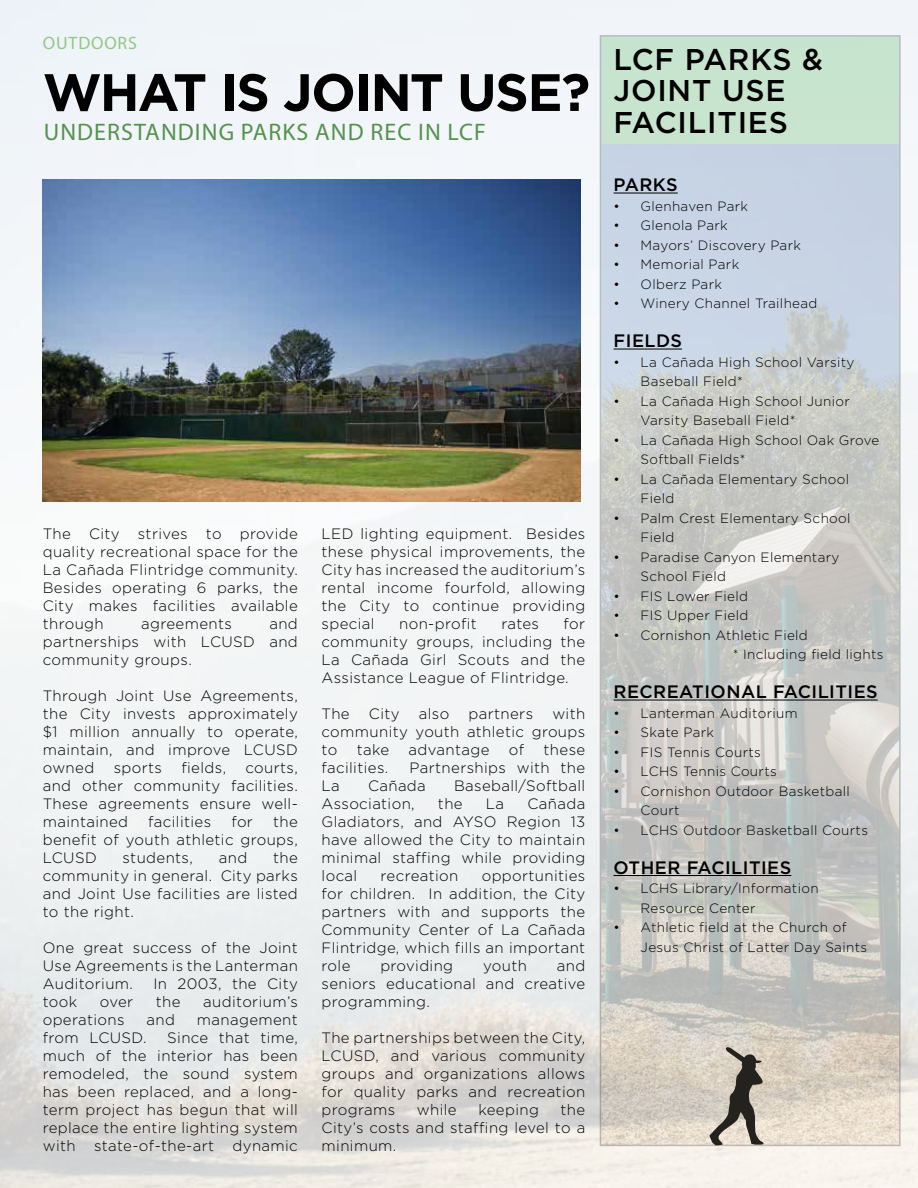
<style>
.page{position:relative;width:918px;height:1188px;background:#fff}
.page>*{position:absolute;margin:0;border:0;box-sizing:border-box;transform-origin:0 0}
.t1{font:700 52.5px "Gotham";letter-spacing:-.03em;color:#000}
.t2{font:500 30px/31.5px "Gotham";letter-spacing:.025em;color:#000}
.t3{font:24px "Myriad Pro";letter-spacing:.045em;color:#55924e}
.t4{font:500 18px "Gotham";letter-spacing:.025em;color:#000}
.t5{font:18px "Myriad Pro";letter-spacing:.045em;color:#93c789}
.t6{font:300 15px/18px "Gotham";letter-spacing:.025em;color:#000;text-align:justify}
.t7{font:300 13.5px/19.5px "Gotham";letter-spacing:.025em;color:#000}
</style>
<div class="page">
<img style="left:0;top:0;width:918px;height:1188px">
<img style="left:43px;top:179px;width:537px;height:323px">
<svg style="left:600px;top:36px;width:300px;height:1109px;background:#c6dfcd"></svg>
<img style="left:603px;top:144px;width:295px;height:999px">
<hr style="left:614px;top:193px;width:64px;height:1px;background:#000">
<hr style="left:614px;top:349px;width:68px;height:1px;background:#000">
<hr style="left:614px;top:700px;width:264px;height:1px;background:#000">
<hr style="left:614px;top:875px;width:177px;height:1px;background:#000">
<svg style="left:709px;top:1047px;width:55px;height:98px;background:#9f988d"></svg>
<p class="t5" style="left:43px;top:31px;width:96px">OUTDOORS</p>
<h1 class="t1" style="left:43px;top:58px;width:549px">WHAT IS JOINT USE?</h1>
<h3 class="t3" style="left:44px;top:117px;width:443px">UNDERSTANDING PARKS AND REC IN LCF</h3>
<p class="t6" style="left:43px;top:525px;width:257px">The City strives to provide quality recreational space for the La Cañada Flintridge community.<br>Besides operating 6 parks, the City makes facilities available through</p>
<p class="t6" style="left:43px;top:615px;width:257px;text-indent:227px">and partnerships with LCUSD and community groups.</p>
<p class="t6" style="left:43px;top:687px;width:257px">Through Joint Use Agreements, the City invests approximately $1 million annually to operate, maintain, and improve LCUSD owned</p>
<p class="t6" style="left:141px;top:615px;width:92px">agreements</p>
<p class="t6" style="left:114px;top:759px;width:50px">sports</p>
<p class="t6" style="left:181px;top:759px;width:46px">fields,</p>
<p class="t6" style="left:43px;top:759px;width:257px;text-indent:203px">courts, and other community facilities.<br>These agreements ensure well&shy;maintained</p>
<p class="t6" style="left:148px;top:813px;width:64px">facilities</p>
<p class="t6" style="left:231px;top:813px;width:23px">for</p>
<p class="t6" style="left:43px;top:813px;width:257px;text-indent:230px">the benefit of youth athletic groups, LCUSD</p>
<p class="t6" style="left:43px;top:849px;width:257px;text-indent:230px">the community in general. City parks and Joint Use facilities are listed to the right.</p>
<p class="t6" style="left:43px;top:939px;width:257px">One great success of the Joint Use Agreements is the Lanterman Auditorium.</p>
<p class="t6" style="left:123px;top:849px;width:72px">students,</p>
<p class="t6" style="left:219px;top:849px;width:30px">and</p>
<p class="t6" style="left:153px;top:975px;width:146px">In 2003, the City</p>
<p class="t6" style="left:43px;top:993px;width:36px">took</p>
<p class="t6" style="left:100px;top:993px;width:35px">over</p>
<p class="t6" style="left:156px;top:993px;width:26px">the</p>
<p class="t6" style="left:203px;top:993px;width:96px">auditorium’s</p>
<p class="t6" style="left:43px;top:1011px;width:83px">operations</p>
<p class="t6" style="left:147px;top:1011px;width:30px">and</p>
<p class="t6" style="left:197px;top:1011px;width:102px">management</p>
<p class="t6" style="left:43px;top:1029px;width:105px">from LCUSD.</p>
<p class="t6" style="left:43px;top:1029px;width:257px;text-indent:125px">Since that time, much of the interior has been remodeled, the sound system has been replaced, and a long&shy;term project has begun that will replace the entire lighting system with state-of-the-art dynamic</p>
<p class="t6" style="left:322px;top:525px;width:265px">LED lighting equipment. Besides these physical improvements, the City has increased the auditorium’s rental income fourfold, allowing the City to continue providing special</p>
<p class="t6" style="left:322px;top:615px;width:265px;text-indent:242px">for community groups, including the La Cañada Girl Scouts and the Assistance League of Flintridge.</p>
<p class="t6" style="left:322px;top:705px;width:30px">The</p>
<p class="t6" style="left:369px;top:705px;width:32px">City</p>
<p class="t6" style="left:419px;top:705px;width:32px">also</p>
<p class="t6" style="left:469px;top:705px;width:66px">partners</p>
<p class="t6" style="left:399px;top:615px;width:79px">non-profit</p>
<p class="t6" style="left:501px;top:615px;width:39px">rates</p>
<p class="t6" style="left:322px;top:705px;width:265px;text-indent:231px">with community youth athletic groups to</p>
<p class="t6" style="left:357px;top:741px;width:34px">take</p>
<p class="t6" style="left:409px;top:741px;width:82px">advantage</p>
<p class="t6" style="left:509px;top:741px;width:17px">of</p>
<p class="t6" style="left:544px;top:741px;width:43px">these</p>
<p class="t6" style="left:322px;top:759px;width:68px">facilities.</p>
<p class="t6" style="left:410px;top:759px;width:177px">Partnerships with the</p>
<p class="t6" style="left:322px;top:777px;width:20px">La</p>
<p class="t6" style="left:368px;top:777px;width:59px">Cañada</p>
<p class="t6" style="left:454px;top:777px;width:133px">Baseball/Softball</p>
<p class="t6" style="left:322px;top:795px;width:95px">Association,</p>
<p class="t6" style="left:438px;top:795px;width:26px">the</p>
<p class="t6" style="left:486px;top:795px;width:20px">La</p>
<p class="t6" style="left:322px;top:795px;width:265px;text-indent:206px">Cañada Gladiators, and AYSO Region 13 have allowed the City to maintain minimal staffing while providing local</p>
<p class="t6" style="left:322px;top:867px;width:265px;text-indent:160px">opportunities for children. In addition, the City partners with and supports the Community Center of La Cañada Flintridge, which fills an important role</p>
<p class="t6" style="left:381px;top:867px;width:79px">recreation</p>
<p class="t6" style="left:322px;top:957px;width:265px;text-indent:235px">and seniors educational and creative programming.</p>
<p class="t6" style="left:322px;top:1029px;width:265px">The partnerships between the City, LCUSD, and various community groups and organizations allows for quality parks and recreation programs</p>
<p class="t6" style="left:380px;top:957px;width:74px">providing</p>
<p class="t6" style="left:483px;top:957px;width:45px">youth</p>
<p class="t6" style="left:322px;top:1101px;width:265px;text-indent:239px">the City’s costs and staffing level to a minimum.</p>
<p class="t6" style="left:417px;top:1101px;width:41px">while</p>
<p class="t6" style="left:478px;top:1101px;width:62px">keeping</p>
<h2 class="t2" style="left:614px;top:43px;width:211px">LCF PARKS &amp;<br>JOINT USE<br>FACILITIES</h2>
<p class="t4" style="left:614px;top:173px;width:66px">PARKS</p>
<p class="t7" style="left:614px;top:196px;width:136px">• Glenhaven Park</p>
<p class="t7" style="left:614px;top:215px;width:116px">• Glenola Park</p>
<p class="t7" style="left:614px;top:235px;width:189px">• Mayors’ Discovery Park</p>
<p class="t7" style="left:614px;top:254px;width:127px">• Memorial Park</p>
<p class="t7" style="left:614px;top:274px;width:110px">• Olberz Park</p>
<p class="t7" style="left:614px;top:293px;width:205px">• Winery Channel Trailhead</p>
<p class="t4" style="left:614px;top:329px;width:70px">FIELDS</p>
<p class="t7" style="left:641px;top:352px;width:215px;text-indent:-27px">• La Cañada High School Varsity<br>Baseball Field*</p>
<p class="t7" style="left:641px;top:391px;width:211px;text-indent:-27px">• La Cañada High School Junior<br>Varsity Baseball Field*</p>
<p class="t7" style="left:641px;top:430px;width:240px;text-indent:-27px">• La Cañada High School Oak Grove<br>Softball Fields*</p>
<p class="t7" style="left:641px;top:469px;width:210px;text-indent:-27px">• La Cañada Elementary School<br>Field</p>
<p class="t7" style="left:641px;top:508px;width:212px;text-indent:-27px">• Palm Crest Elementary School<br>Field</p>
<p class="t7" style="left:641px;top:547px;width:200px;text-indent:-27px">• Paradise Canyon Elementary<br>School Field</p>
<p class="t7" style="left:614px;top:586px;width:136px">• FIS Lower Field</p>
<p class="t7" style="left:614px;top:605px;width:136px">• FIS Upper Field</p>
<p class="t7" style="left:733px;top:625px;width:152px;text-indent:-119px">• Cornishon Athletic Field<br>* Including field lights</p>
<p class="t4" style="left:614px;top:680px;width:266px">RECREATIONAL FACILITIES</p>
<p class="t7" style="left:614px;top:703px;width:185px">• Lanterman Auditorium</p>
<p class="t7" style="left:614px;top:722px;width:102px">• Skate Park</p>
<p class="t7" style="left:614px;top:742px;width:149px">• FIS Tennis Courts</p>
<p class="t7" style="left:614px;top:761px;width:165px">• LCHS Tennis Courts</p>
<p class="t7" style="left:641px;top:781px;width:211px;text-indent:-27px">• Cornishon Outdoor Basketball<br>Court</p>
<p class="t7" style="left:614px;top:820px;width:256px">• LCHS Outdoor Basketball Courts</p>
<p class="t4" style="left:614px;top:856px;width:179px">OTHER FACILITIES</p>
<p class="t7" style="left:641px;top:878px;width:180px;text-indent:-27px">• LCHS Library/Information<br>Resource Center</p>
<p class="t7" style="left:641px;top:917px;width:228px;text-indent:-27px">• Athletic field at the Church of<br>Jesus Christ of Latter Day Saints</p>
</div>
